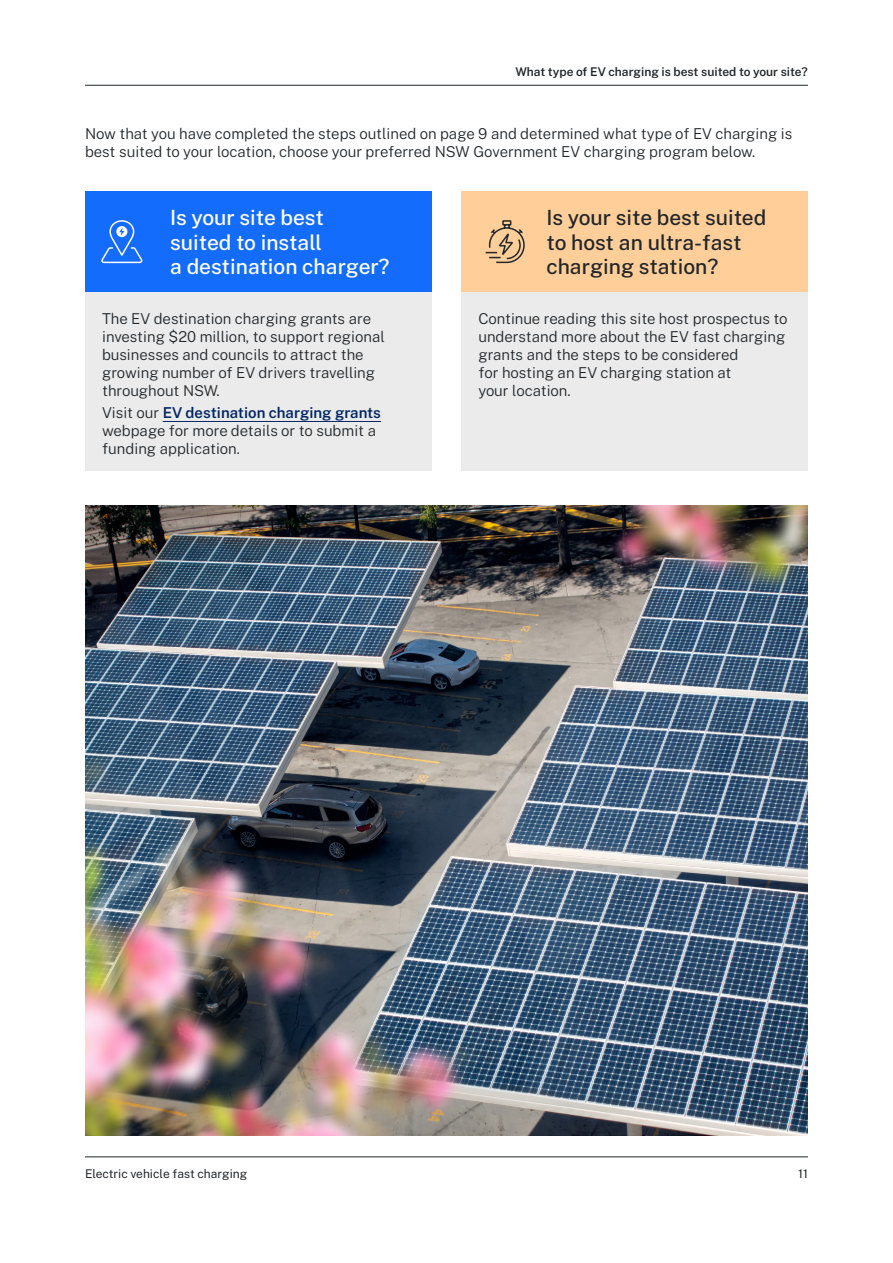
<style>
.page{position:relative;width:893px;height:1263px;background:#fff}
.page>*{position:absolute;margin:0;border:0;box-sizing:border-box;transform-origin:0 0}
.t1{font:500 21px/24px "Public Sans";color:#22272b}
.t2{font:500 21px/24px "Public Sans";color:#fff}
.t3{font:300 15px/18px "Public Sans";color:#22272b}
.t4{font:600 15px "Public Sans";color:#002664}
.t5{font:600 12px "Public Sans";color:#22272b}
.t6{font:12px "Public Sans";color:#22272b}
.s1{font-weight:300;color:#22272b}
</style>
<div class="page">
<div style="left:85px;top:191px;width:347px;height:102px;background:#146cfd"></div>
<div style="left:461px;top:191px;width:347px;height:102px;background:#ffce99"></div>
<div style="left:85px;top:293px;width:347px;height:178px;background:#ebebeb"></div>
<hr style="left:163px;top:421px;width:218px;height:1px;background:#002664">
<div style="left:461px;top:293px;width:347px;height:178px;background:#ebebeb"></div>
<svg style="left:101px;top:220px;width:42px;height:44px"></svg>
<svg style="left:485px;top:220px;width:40px;height:44px"></svg>
<hr style="left:85px;top:85px;width:723px;height:1px;background:#22272b">
<hr style="left:85px;top:1156px;width:723px;height:1px;background:#22272b">
<img style="left:85px;top:505px;width:723px;height:630px">
<p class="t5" style="left:515px;top:63px;width:294px">What type of EV charging is best suited to your site?</p>
<p class="t3" style="left:85px;top:123px;width:709px">Now that you have completed the steps outlined on page 9 and determined what type of EV charging is best suited to your location, choose your preferred NSW Government EV charging program below.</p>
<p class="t2" style="left:170px;top:205px;width:221px">Is your site best suited to install<br>a destination charger?</p>
<p class="t3" style="left:102px;top:309px;width:284px">The EV destination charging grants are investing $20 million, to support regional businesses and councils to attract the growing number of EV drivers travelling throughout NSW.</p>
<p class="t4" style="left:102px;top:402px;width:280px"><span class="s1">Visit our</span> EV destination charging grants</p>
<p class="t3" style="left:102px;top:421px;width:276px">webpage for more details or to submit a funding application.</p>
<p class="t1" style="left:546px;top:205px;width:221px">Is your site best suited to host an ultra-fast charging station?</p>
<p class="t3" style="left:478px;top:309px;width:311px">Continue reading this site host prospectus to understand more about the EV fast charging grants and the steps to be considered<br>for hosting an EV charging station at<br>your location.</p>
<p class="t6" style="left:85px;top:1165px;width:164px">Electric vehicle fast charging</p>
<p class="t6" style="left:798px;top:1165px;width:11px">11</p>
</div>
